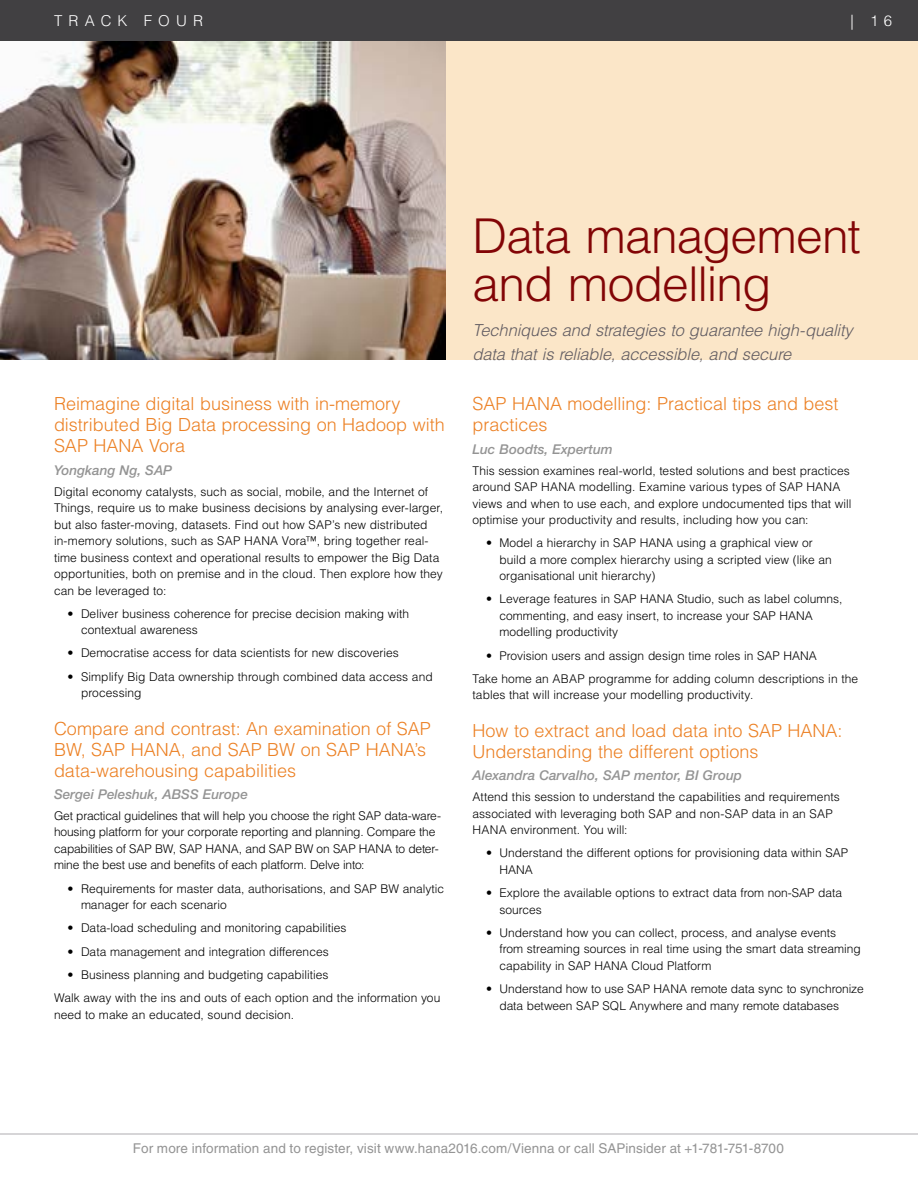
<style>
.page{position:relative;width:918px;height:1188px;background:#fff}
.page>*{position:absolute;margin:0;border:0;box-sizing:border-box;transform-origin:0 0}
.t1{font:300 48px/48px "Helvetica LT Std";letter-spacing:-.015em;color:#820506}
.t2{font:300 18px/21px "Helvetica LT Std";color:#ec8023}
.t3{font:italic 300 16.5px/24px "Helvetica LT Std";letter-spacing:-.01em;color:#605b61}
.t4{font:300 15px "Helvetica LT Std";letter-spacing:.41em;color:#fff}
.t5{font:13.5px "Helvetica LT Std";letter-spacing:.005em;color:#949494}
.t6{font:italic 500 13.5px "Helvetica Neue LT Std";color:#949494}
.t7{font:300 12px/16.5px "Helvetica LT Std";color:#000}
</style>
<div class="page">
<div style="left:0;top:0;width:918px;height:43px;background:#414042"></div>
<hr style="left:0;top:1134px;width:918px;height:1px;background:#afadb0">
<div style="left:0;top:41px;width:918px;height:319px;background:#fbe6c8"></div>
<img style="left:0;top:41px;width:446px;height:319px">
<p class="t4" style="left:54px;top:11px;width:151px">TRACK FOUR</p>
<p class="t4" style="left:851px;top:11px;width:43px">| 1 6</p>
<h2 class="t2" style="left:54px;top:393px;width:392px">Reimagine digital business with in-memory distributed Big Data processing on Hadoop with<br>SAP HANA Vora</h2>
<p class="t6" style="left:54px;top:462px;width:120px">Yongkang Ng, SAP</p>
<p class="t7" style="left:54px;top:483px;width:391px">Digital economy catalysts, such as social, mobile, and the Internet of Things, require us to make business decisions by analysing ever-larger, but also faster-moving, datasets. Find out how SAP’s new distributed in-memory solutions, such as SAP HANA Vora™, bring together real&shy;time business context and operational results to empower the Big Data opportunities, both on premise and in the cloud. Then explore how they can be leveraged to:</p>
<p class="t7" style="left:81px;top:605px;width:330px;text-indent:-14px">• Deliver business coherence for precise decision making with contextual awareness</p>
<p class="t7" style="left:68px;top:645px;width:333px">• Democratise access for data scientists for new discoveries</p>
<p class="t7" style="left:81px;top:668px;width:353px;text-indent:-14px">• Simplify Big Data ownership through combined data access and processing</p>
<h2 class="t2" style="left:54px;top:718px;width:378px">Compare and contrast: An examination of SAP<br>BW, SAP HANA, and SAP BW on SAP HANA’s data-warehousing capabilities</h2>
<p class="t6" style="left:54px;top:786px;width:195px">Sergei Peleshuk, ABSS Europe</p>
<p class="t7" style="left:54px;top:807px;width:389px">Get practical guidelines that will help you choose the right SAP data-ware&shy;housing platform for your corporate reporting and planning. Compare the capabilities of SAP BW, SAP HANA, and SAP BW on SAP HANA to deter&shy;mine the best use and benefits of each platform. Delve into:</p>
<p class="t7" style="left:81px;top:880px;width:365px;text-indent:-14px">• Requirements for master data, authorisations, and SAP BW analytic manager for each scenario</p>
<p class="t7" style="left:68px;top:920px;width:280px">• Data-load scheduling and monitoring capabilities</p>
<p class="t7" style="left:68px;top:943px;width:263px">• Data management and integration differences</p>
<p class="t7" style="left:54px;top:963px;width:388px;line-height:23.2px;text-indent:14px">• Business planning and budgeting capabilities<br>Walk away with the ins and outs of each option and the information you</p>
<p class="t7" style="left:54px;top:1006px;width:242px">need to make an educated, sound decision.</p>
<h1 class="t1" style="left:472px;top:212px;width:390px">Data management and modelling</h1>
<h3 class="t3" style="left:472px;top:318px;width:382px">Techniques and strategies to guarantee high-quality data that is reliable, accessible, and secure</h3>
<h2 class="t2" style="left:472px;top:393px;width:368px">SAP HANA modelling: Practical tips and best practices</h2>
<p class="t6" style="left:472px;top:441px;width:142px">Luc Boodts, Expertum</p>
<p class="t7" style="left:472px;top:462px;width:381px">This session examines real-world, tested solutions and best practices around SAP HANA modelling. Examine various types of SAP HANA views and when to use each, and explore undocumented tips that will optimise your productivity and results, including how you can:</p>
<p class="t7" style="left:500px;top:535px;width:334px;text-indent:-14px">• Model a hierarchy in SAP HANA using a graphical view or build a more complex hierarchy using a scripted view (like an organisational unit hierarchy)</p>
<p class="t7" style="left:500px;top:591px;width:344px;text-indent:-14px">• Leverage features in SAP HANA Studio, such as label columns, commenting, and easy insert, to increase your SAP HANA modelling productivity</p>
<p class="t7" style="left:472px;top:644px;width:387px;line-height:23.2px;text-indent:14px">• Provision users and assign design time roles in SAP HANA<br>Take home an ABAP programme for adding column descriptions in the</p>
<p class="t7" style="left:472px;top:687px;width:282px">tables that will increase your modelling productivity.</p>
<h2 class="t2" style="left:472px;top:720px;width:372px">How to extract and load data into SAP HANA:<br>Understanding the different options</h2>
<p class="t6" style="left:472px;top:768px;width:271px">Alexandra Carvalho, SAP mentor, BI Group</p>
<p class="t7" style="left:472px;top:788px;width:369px">Attend this session to understand the capabilities and requirements associated with leveraging both SAP and non-SAP data in an SAP<br>HANA environment. You will:</p>
<p class="t7" style="left:500px;top:845px;width:350px;text-indent:-14px">• Understand the different options for provisioning data within SAP<br>HANA</p>
<p class="t7" style="left:500px;top:884px;width:344px;text-indent:-14px">• Explore the available options to extract data from non-SAP data sources</p>
<p class="t7" style="left:500px;top:924px;width:363px;text-indent:-14px">• Understand how you can collect, process, and analyse events from streaming sources in real time using the smart data streaming capability in SAP HANA Cloud Platform</p>
<p class="t7" style="left:500px;top:980px;width:366px;text-indent:-14px">• Understand how to use SAP HANA remote data sync to synchronize data between SAP SQL Anywhere and many remote databases</p>
<p class="t5" style="left:133px;top:1141px;width:652px">For more information and to register, visit www.hana2016.com/Vienna or call SAPinsider at +1-781-751-8700</p>
</div>
